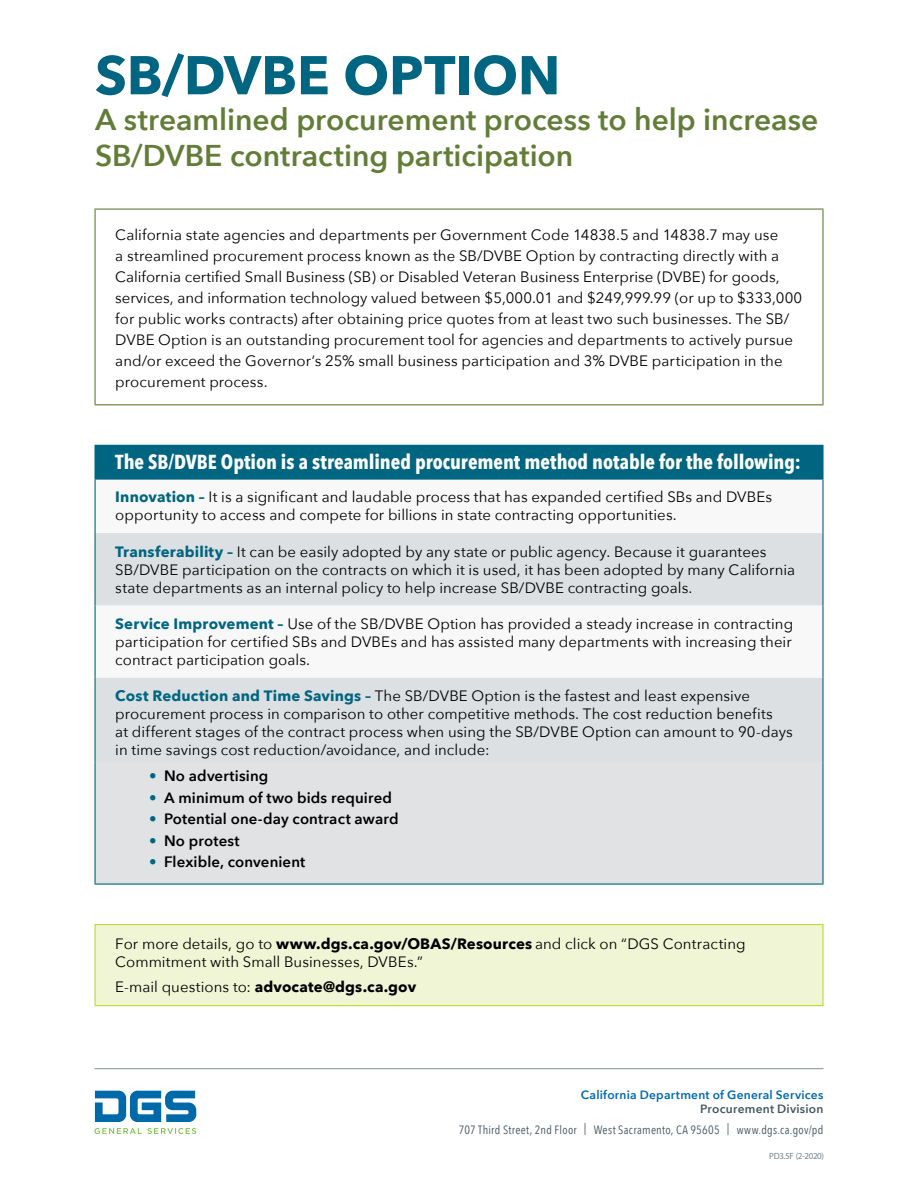
<style>
.page{position:relative;width:918px;height:1188px;background:#fff}
.page>*{position:absolute;margin:0;border:0;box-sizing:border-box;transform-origin:0 0}
.t1{font:700 54px "Avenir Next";letter-spacing:-.005em;color:#006580}
.t2{font:600 30px/36px "Avenir Next";color:#627d37}
.t3{font:700 20.25px "Avenir Next Condensed";letter-spacing:-.005em;color:#fff}
.t4{font:15px/18px "Avenir Next";letter-spacing:.005em;color:#000}
.t5{font:600 15px "Avenir Next";letter-spacing:.01em;color:#000}
.t6{font:700 15px "Avenir Next";letter-spacing:.01em;color:#000}
.t7{font:12px "Avenir Next Condensed";letter-spacing:.025em;color:#455560}
.t8{font:600 12px "Avenir Next";letter-spacing:.02em;color:#0069aa}
.t9{font:600 12px "Avenir Next";letter-spacing:.02em;color:#455560}
.t10{font:9px "Myriad Pro";letter-spacing:-.04em;color:#74838e}
.s1{font-weight:700;color:#006580}
.s2{color:#006580}
.s3{font-weight:700}
.s4{font-weight:400}
</style>
<div class="page">
<div style="left:95px;top:445px;width:728px;height:34px;background:#006580"></div>
<svg style="left:96px;top:533px;width:726px;height:230px;fill:#dce0e2"></svg>
<div style="left:95px;top:763px;width:728px;height:121px;background:#e0e2e4"></div>
<div style="left:95px;top:925px;width:728px;height:81px;background:#f0f5d5"></div>
<hr style="left:94px;top:209px;width:730px;height:1px;background:#627d37">
<hr style="left:94px;top:210px;width:2px;height:194px;background:#627d37">
<hr style="left:94px;top:404px;width:730px;height:1px;background:#627d37">
<hr style="left:822px;top:210px;width:2px;height:194px;background:#627d37">
<hr style="left:94px;top:445px;width:730px;height:1px;background:#006580">
<hr style="left:94px;top:446px;width:2px;height:33px;background:#006580">
<hr style="left:822px;top:446px;width:2px;height:33px;background:#006580">
<hr style="left:94px;top:479px;width:728px;height:1px;background:#006580">
<hr style="left:94px;top:480px;width:2px;height:53px;background:#006580">
<hr style="left:94px;top:533px;width:2px;height:72px;background:#006580">
<hr style="left:94px;top:605px;width:2px;height:73px;background:#006580">
<hr style="left:94px;top:678px;width:2px;height:85px;background:#006580">
<hr style="left:94px;top:763px;width:2px;height:121px;background:#006580">
<hr style="left:94px;top:884px;width:730px;height:1px;background:#006580">
<hr style="left:822px;top:479px;width:2px;height:54px;background:#006580">
<hr style="left:822px;top:533px;width:2px;height:72px;background:#006580">
<hr style="left:822px;top:605px;width:2px;height:73px;background:#006580">
<hr style="left:822px;top:678px;width:2px;height:85px;background:#006580">
<hr style="left:822px;top:763px;width:2px;height:121px;background:#006580">
<hr style="left:94px;top:924px;width:730px;height:1px;background:#c1d72f">
<hr style="left:94px;top:925px;width:2px;height:80px;background:#c1d72f">
<hr style="left:94px;top:1005px;width:730px;height:1px;background:#c1d72f">
<hr style="left:822px;top:925px;width:2px;height:80px;background:#c1d72f">
<svg style="left:95px;top:1128px;width:101px;height:6px"></svg>
<svg style="left:95px;top:1091px;width:101px;height:31px"></svg>
<hr style="left:94px;top:1068px;width:730px;height:1px;background:#949ca1">
<h1 class="t1" style="left:95px;top:29px;width:467px">SB/DVBE OPTION</h1>
<h2 class="t2" style="left:95px;top:101px;width:725px">A streamlined procurement process to help increase<br>SB/DVBE contracting participation</h2>
<p class="t4" style="left:115px;top:224px;width:688px;line-height:21px">California state agencies and departments per Government Code 14838.5 and 14838.7 may use<br>a streamlined procurement process known as the SB/DVBE Option by contracting directly with a California certified Small Business (SB) or Disabled Veteran Business Enterprise (DVBE) for goods, services, and information technology valued between $5,000.01 and $249,999.99 (or up to $333,000 for public works contracts) after obtaining price quotes from at least two such businesses. The SB/ DVBE Option is an outstanding procurement tool for agencies and departments to actively pursue and/or exceed the Governor’s 25% small business participation and 3% DVBE participation in the procurement process.</p>
<h3 class="t3" style="left:115px;top:449px;width:687px">The SB/DVBE Option is a streamlined procurement method notable for the following:</h3>
<p class="t4" style="left:115px;top:487px;width:659px"><span class="s1">Innovation –</span> It is a significant and laudable process that has expanded certified SBs and DVBEs opportunity to access and compete for billions in state contracting opportunities.</p>
<p class="t4" style="left:115px;top:542px;width:681px"><span class="s1">Transferability –</span> It can be easily adopted by any state or public agency. Because it guarantees<br>SB/DVBE participation on the contracts on which it is used, it has been adopted by many California state departments as an internal policy to help increase SB/DVBE contracting goals.</p>
<p class="t4" style="left:115px;top:614px;width:679px;text-align:justify"><span class="s1">Service Improvement –</span> Use of the SB/DVBE Option has provided a steady increase in contracting participation for certified SBs and DVBEs and has assisted many departments with increasing their contract participation goals.</p>
<p class="t4" style="left:115px;top:686px;width:679px"><span class="s1">Cost Reduction and Time Savings –</span> The SB/DVBE Option is the fastest and least expensive procurement process in comparison to other competitive methods. The cost reduction benefits<br>at different stages of the contract process when using the SB/DVBE Option can amount to 90-days in time savings cost reduction/avoidance, and include:</p>
<p class="t5" style="left:149px;top:763px;width:121px"><span class="s2">•</span> No advertising</p>
<p class="t5" style="left:149px;top:784px;width:244px"><span class="s2">•</span> A minimum of two bids required</p>
<p class="t5" style="left:149px;top:806px;width:251px"><span class="s2">•</span> Potential one-day contract award</p>
<p class="t5" style="left:149px;top:828px;width:92px"><span class="s2">•</span> No protest</p>
<p class="t5" style="left:149px;top:849px;width:158px"><span class="s2">•</span> Flexible, convenient</p>
<p class="t4" style="left:115px;top:934px;width:632px">For more details, go to <span class="s3">www.dgs.ca.gov/OBAS/Resources</span> and click on “DGS Contracting<br>Commitment with Small Businesses, DVBEs.”</p>
<p class="t6" style="left:115px;top:973px;width:302px"><span class="s4">E-mail questions to:</span> advocate@dgs.ca.gov</p>
<p class="t8" style="left:581px;top:1085px;width:244px">California Department of General Services</p>
<p class="t9" style="left:700px;top:1098px;width:125px">Procurement Division</p>
<p class="t7" style="left:459px;top:1119px;width:366px">707 Third Street, 2nd Floor | West Sacramento, CA 95605 | www.dgs.ca.gov/pd</p>
<p class="t10" style="left:769px;top:1151px;width:56px">PD3.5F (2-2020)</p>
</div>
